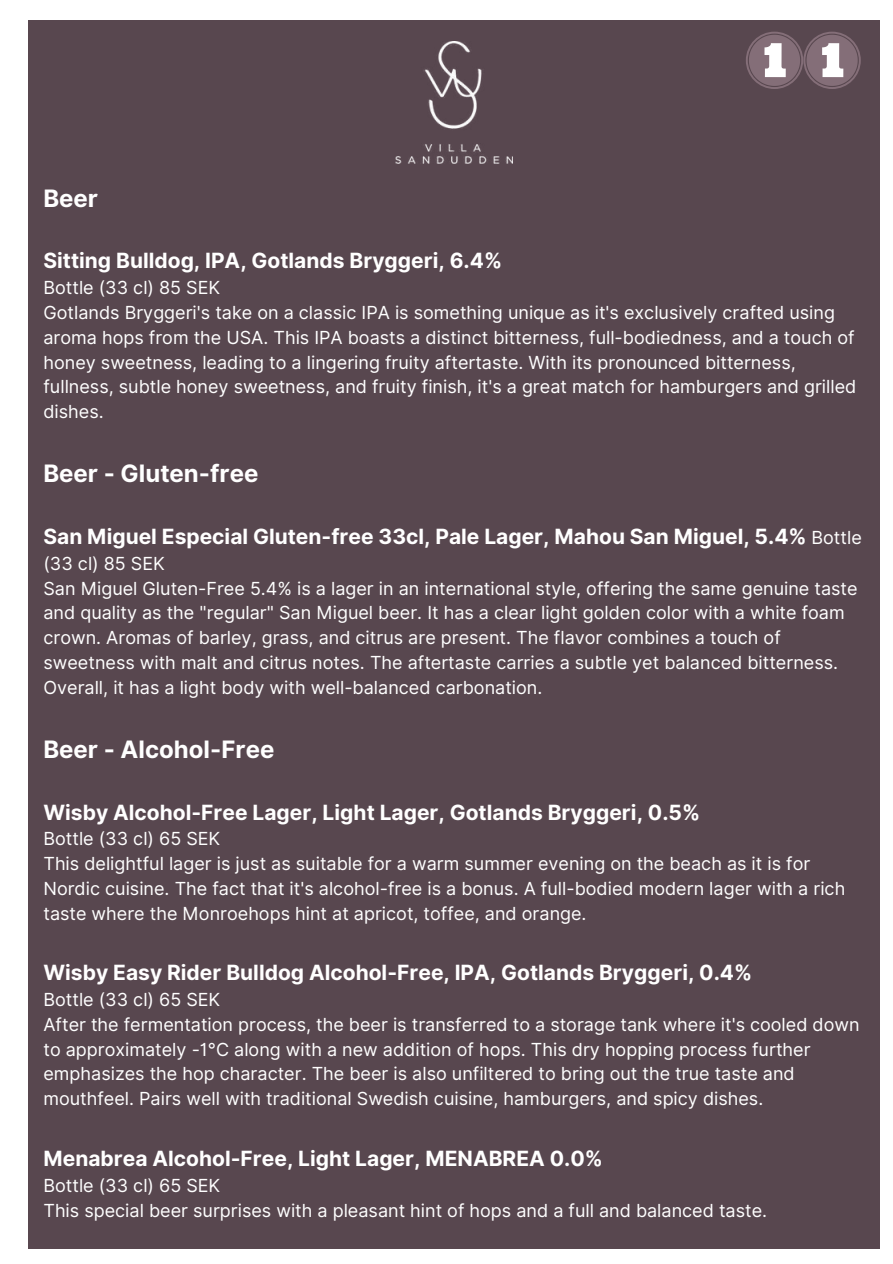
<style>
.page{position:relative;width:893px;height:1264px;background:#fff}
.page>*{position:absolute;margin:0;border:0;box-sizing:border-box;transform-origin:0 0}
.t1{font:700 24px "Inter";color:#fff}
.t2{font:700 21px "Inter";color:#fff}
.t3{font:18px/24.8px "Inter";color:#fff}
.s1{font-weight:400;font-size:18px}
</style>
<div class="page">
<div style="left:28px;top:20px;width:851px;height:1228px;background:#58474f"></div>
<img style="left:395px;top:42px;width:117px;height:121px">
<svg style="left:746px;top:32px;width:114px;height:57px"></svg>
<h1 class="t1" style="left:43px;top:183px;width:56px">Beer</h1>
<p class="t2" style="left:43px;top:248px;width:460px">Sitting Bulldog, IPA, Gotlands Bryggeri, 6.4%</p>
<p class="t3" style="left:43px;top:275px;width:814px">Bottle (33 cl) 85 SEK<br>Gotlands Bryggeri's take on a classic IPA is something unique as it's exclusively crafted using aroma hops from the USA. This IPA boasts a distinct bitterness, full-bodiedness, and a touch of honey sweetness, leading to a lingering fruity aftertaste. With its pronounced bitterness, fullness, subtle honey sweetness, and fruity finish, it's a great match for hamburgers and grilled dishes.</p>
<h1 class="t1" style="left:43px;top:459px;width:216px">Beer - Gluten-free</h1>
<p class="t2" style="left:43px;top:524px;width:819px">San Miguel Especial Gluten-free 33cl, Pale Lager, Mahou San Miguel, 5.4% <span class="s1">Bottle</span></p>
<p class="t3" style="left:43px;top:551px;width:815px">(33 cl) 85 SEK<br>San Miguel Gluten-Free 5.4% is a lager in an international style, offering the same genuine taste and quality as the "regular" San Miguel beer. It has a clear light golden color with a white foam crown. Aromas of barley, grass, and citrus are present. The flavor combines a touch of sweetness with malt and citrus notes. The aftertaste carries a subtle yet balanced bitterness.<br>Overall, it has a light body with well-balanced carbonation.</p>
<h1 class="t1" style="left:43px;top:734px;width:232px">Beer - Alcohol-Free</h1>
<p class="t2" style="left:43px;top:799px;width:658px">Wisby Alcohol-Free Lager, Light Lager, Gotlands Bryggeri, 0.5%</p>
<p class="t3" style="left:43px;top:826px;width:803px">Bottle (33 cl) 65 SEK<br>This delightful lager is just as suitable for a warm summer evening on the beach as it is for Nordic cuisine. The fact that it's alcohol-free is a bonus. A full-bodied modern lager with a rich taste where the Monroehops hint at apricot, toffee, and orange.</p>
<p class="t2" style="left:43px;top:960px;width:710px">Wisby Easy Rider Bulldog Alcohol-Free, IPA, Gotlands Bryggeri, 0.4%</p>
<p class="t3" style="left:43px;top:987px;width:817px">Bottle (33 cl) 65 SEK<br>After the fermentation process, the beer is transferred to a storage tank where it's cooled down to approximately -1°C along with a new addition of hops. This dry hopping process further emphasizes the hop character. The beer is also unfiltered to bring out the true taste and mouthfeel. Pairs well with traditional Swedish cuisine, hamburgers, and spicy dishes.</p>
<p class="t2" style="left:43px;top:1145px;width:561px">Menabrea Alcohol-Free, Light Lager, MENABREA 0.0%</p>
<p class="t3" style="left:43px;top:1172px;width:725px">Bottle (33 cl) 65 SEK<br>This special beer surprises with a pleasant hint of hops and a full and balanced taste.</p>
</div>
